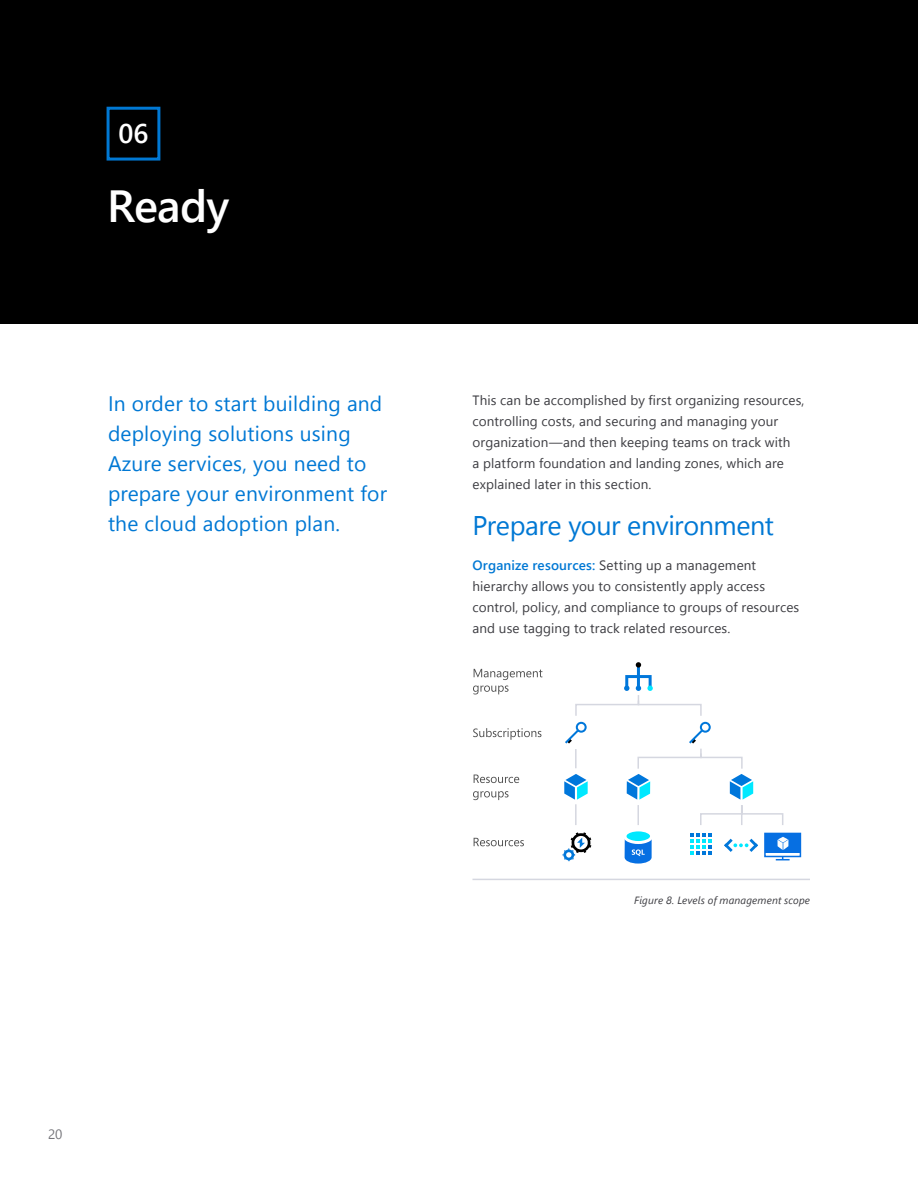
<style>
.page{position:relative;width:918px;height:1188px;background:#fff}
.page>*{position:absolute;margin:0;border:0;box-sizing:border-box;transform-origin:0 0}
.t1{font:600 45px "Segoe UI";letter-spacing:-.015em;color:#fff}
.t2{font:27px "Segoe UI";letter-spacing:-.015em;color:#0078d4}
.t3{font:600 27px "Segoe UI";color:#fff}
.t4{font:21px/30px "Segoe UI";letter-spacing:.01em;color:#0078d4}
.t5{font:13.5px/21px "Segoe UI";letter-spacing:.01em;color:#3c3c41}
.t6{font:13.5px "Segoe UI";color:#75757a}
.t7{font:italic 10.5px "Segoe UI";letter-spacing:.015em;color:#3c3c41}
.s1{font-weight:600;color:#0078d4}
</style>
<div class="page">
<div style="left:0;top:0;width:918px;height:324px;background:#000"></div>
<div style="left:107px;top:107px;width:53px;height:54px;border:3px solid #0078d4"></div>
<svg style="left:474px;top:669px;width:68px;height:11px"></svg>
<svg style="left:473px;top:686px;width:36px;height:8px"></svg>
<svg style="left:473px;top:728px;width:68px;height:12px"></svg>
<svg style="left:474px;top:775px;width:45px;height:8px"></svg>
<svg style="left:473px;top:791px;width:36px;height:9px"></svg>
<svg style="left:474px;top:838px;width:50px;height:8px"></svg>
<div style="left:625px;top:675px;width:27px;height:15px;border:3px solid #0077db"></div>
<hr style="left:637px;top:666px;width:3px;height:23px;background:#0077db">
<svg style="left:636px;top:662px;width:5px;height:6px"></svg>
<div style="left:765px;top:833px;width:35px;height:20px;background:#066fe2"></div>
<div style="left:764px;top:833px;width:37px;height:24px;border:2px solid #066fe2"></div>
<svg style="left:563px;top:686px;width:227px;height:178px"></svg>
<hr style="left:472px;top:879px;width:338px;height:1px;background:#d5d7e0">
<h2 class="t3" style="left:118px;top:113px;width:32px">06</h2>
<h1 class="t1" style="left:107px;top:172px;width:124px">Ready</h1>
<h3 class="t4" style="left:108px;top:387px;width:281px">In order to start building and deploying solutions using<br>Azure services, you need to prepare your environment for the cloud adoption plan.</h3>
<p class="t5" style="left:472px;top:389px;width:334px">This can be accomplished by first organizing resources, controlling costs, and securing and managing your organization—and then keeping teams on track with<br>a platform foundation and landing zones, which are explained later in this section.</p>
<h2 class="t2" style="left:472px;top:505px;width:303px">Prepare your environment</h2>
<p class="t5" style="left:472px;top:554px;width:328px"><span class="s1">Organize resources:</span> Setting up a management hierarchy allows you to consistently apply access control, policy, and compliance to groups of resources and use tagging to track related resources.</p>
<p class="t6" style="left:48px;top:1124px;width:16px">20</p>
<p class="t7" style="left:634px;top:893px;width:177px">Figure 8. Levels of management scope</p>
</div>
